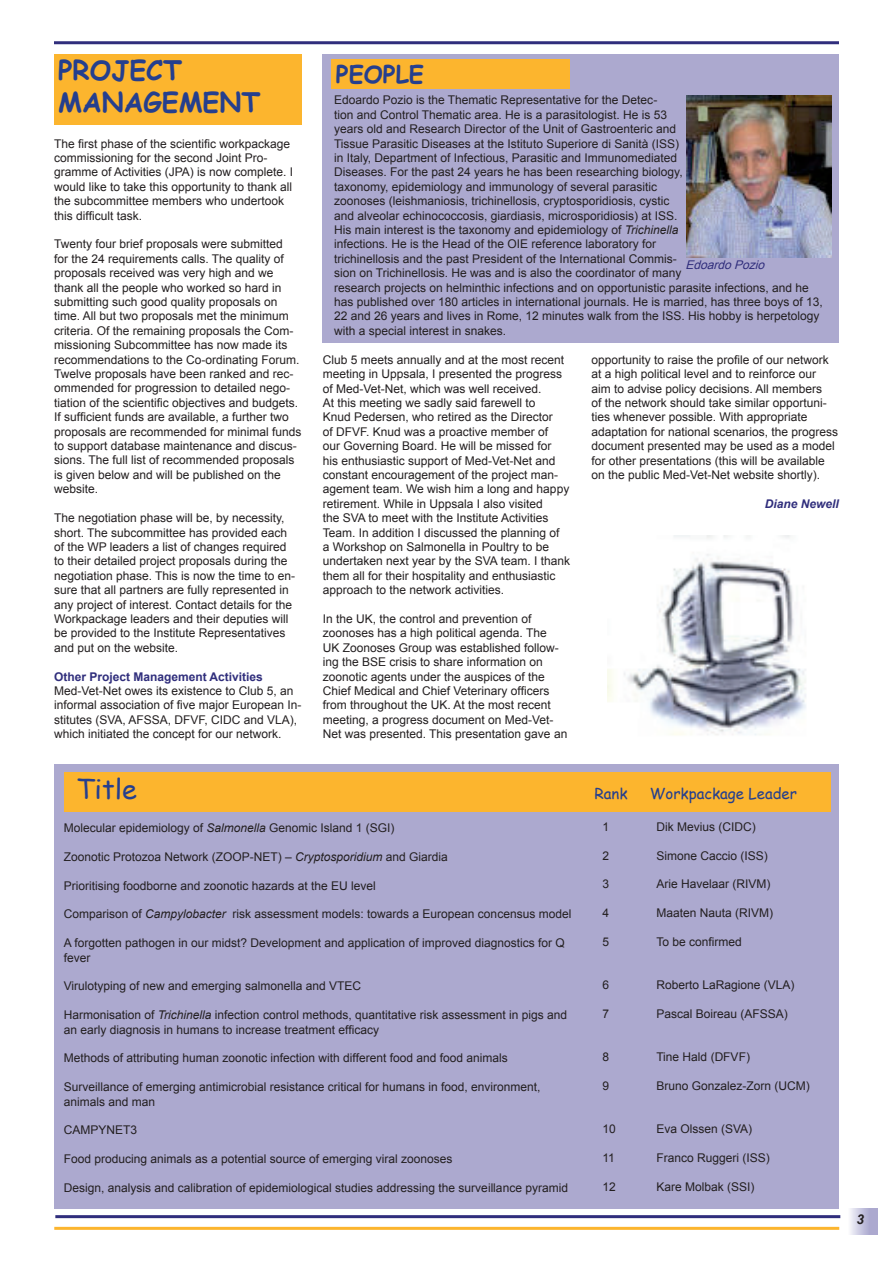
<style>
.page{position:relative;width:893px;height:1263px;background:#fff}
.page>*{position:absolute;margin:0;border:0;box-sizing:border-box;transform-origin:0 0}
.t1{font:700 27px/32.4px "Comic Sans MS";color:#253f8e}
.t2{font:27px "Comic Sans MS";color:#253f8e}
.t3{font:700 24px "Comic Sans MS";color:#253f8e}
.t4{font:15px "Comic Sans MS";color:#253f8e}
.t5{font:12px/14.4px "Arial";color:#231f20}
.t6{font:700 12px "Arial";color:#302e7c}
.t7{font:italic 12px "Arial";color:#302e7c}
.t8{font:italic 700 12px "Arial";color:#302e7c}
.s1{font-style:italic}
</style>
<div class="page">
<hr style="left:55px;top:1215px;width:785px;height:3px;background:#302e7c">
<hr style="left:54px;top:1227px;width:785px;height:3px;background:#fcb52e">
<hr style="left:54px;top:41px;width:785px;height:3px;background:#302e7c">
<svg style="left:850px;top:1209px;width:28px;height:25px"></svg>
<div style="left:323px;top:54px;width:516px;height:289px;background:#aca9cf"></div>
<div style="left:54px;top:54px;width:247px;height:71px;background:#fcb52e"></div>
<div style="left:332px;top:60px;width:238px;height:29px;background:#fcb52e"></div>
<div style="left:54px;top:764px;width:785px;height:445px;background:#aca9cf"></div>
<div style="left:64px;top:773px;width:766px;height:39px;background:#fcb52e"></div>
<img style="left:687px;top:96px;width:144px;height:161px">
<img style="left:607px;top:536px;width:199px;height:199px">
<svg style="left:857px;top:1214px;width:7px;height:10px"></svg>
<h1 class="t1" style="left:58px;top:53px;width:203px">PROJECT<br>MANAGEMENT</h1>
<h2 class="t3" style="left:336px;top:57px;width:89px">PEOPLE</h2>
<p class="t5" style="left:334px;top:93px;width:490px">Edoardo Pozio is the Thematic Representative for the Detec-<br>tion and Control Thematic area. He is a parasitologist. He is 53<br>years old and Research Director of the Unit of Gastroenteric and<br>Tissue Parasitic Diseases at the Istituto Superiore di Sanità (ISS)<br>in Italy, Department of Infectious, Parasitic and Immunomediated<br>Diseases. For the past 24 years he has been researching biology,<br>taxonomy, epidemiology and immunology of several parasitic<br>zoonoses (leishmaniosis, trichinellosis, cryptosporidiosis, cystic<br>and alveolar echinococcosis, giardiasis, microsporidiosis) at ISS.<br>His main interest is the taxonomy and epidemiology of <span class="s1">Trichinella<br></span>infections. He is the Head of the OIE reference laboratory for<br>trichinellosis and the past President of the International Commis-<br>sion on Trichinellosis. He was and is also the coordinator of many<br>research projects on helminthic infections and on opportunistic parasite infections, and he has published over 180 articles in international journals. He is married, has three boys of 13, 22 and 26 years and lives in Rome, 12 minutes walk from the ISS. His hobby is herpetology with a special interest in snakes.</p>
<p class="t5" style="left:54px;top:136px;width:241px">The first phase of the scientific workpackage commissioning for the second Joint Pro&shy;gramme of Activities (JPA) is now complete. I would like to take this opportunity to thank all the subcommittee members who undertook this difficult task.</p>
<p class="t5" style="left:54px;top:237px;width:249px">Twenty four brief proposals were submitted<br>for the 24 requirements calls. The quality of proposals received was very high and we thank all the people who worked so hard in submitting such good quality proposals on time. All but two proposals met the minimum criteria. Of the remaining proposals the Com&shy;missioning Subcommittee has now made its recommendations to the Co-ordinating Forum.<br>Twelve proposals have been ranked and rec&shy;ommended for progression to detailed nego&shy;tiation of the scientific objectives and budgets.<br>If sufficient funds are available, a further two proposals are recommended for minimal funds to support database maintenance and discus&shy;sions. The full list of recommended proposals is given below and will be published on the website.</p>
<p class="t5" style="left:54px;top:511px;width:243px">The negotiation phase will be, by necessity, short. The subcommittee has provided each of the WP leaders a list of changes required to their detailed project proposals during the negotiation phase. This is now the time to en&shy;sure that all partners are fully represented in any project of interest. Contact details for the Workpackage leaders and their deputies will be provided to the Institute Representatives and put on the website.</p>
<p class="t6" style="left:54px;top:668px;width:210px">Other Project Management Activities</p>
<p class="t5" style="left:54px;top:684px;width:249px">Med-Vet-Net owes its existence to Club 5, an informal association of five major European In&shy;stitutes (SVA, AFSSA, DFVF, CIDC and VLA), which initiated the concept for our network.</p>
<p class="t7" style="left:685px;top:257px;width:84px">EdoardoPozio</p>
<p class="t5" style="left:591px;top:352px;width:248px">opportunity to raise the profile of our network at a high political level and to reinforce our aim to advise policy decisions. All members<br>of the network should take similar opportuni&shy;ties whenever possible. With appropriate adaptation for national scenarios, the progress document presented may be used as a model for other presentations (this will be available on the public Med-Vet-Net website shortly).</p>
<p class="t8" style="left:765px;top:496px;width:76px">Diane Newell</p>
<p class="t5" style="left:323px;top:352px;width:249px">Club 5 meets annually and at the most recent meeting in Uppsala, I presented the progress of Med-Vet-Net, which was well received.<br>At this meeting we sadly said farewell to<br>Knud Pedersen, who retired as the Director<br>of DFVF. Knud was a proactive member of<br>our Governing Board. He will be missed for<br>his enthusiastic support of Med-Vet-Net and constant encouragement of the project man&shy;agement team. We wish him a long and happy retirement. While in Uppsala I also visited<br>the SVA to meet with the Institute Activities Team. In addition I discussed the planning of<br>a Workshop on Salmonella in Poultry to be undertaken next year by the SVA team. I thank them all for their hospitality and enthusiastic approach to the network activities.</p>
<p class="t5" style="left:323px;top:612px;width:246px">In the UK, the control and prevention of zoonoses has a high political agenda. The<br>UK Zoonoses Group was established follow&shy;ing the BSE crisis to share information on zoonotic agents under the auspices of the Chief Medical and Chief Veterinary officers from throughout the UK. At the most recent meeting, a progress document on Med-Vet-Net was presented. This presentation gave an</p>
<h1 class="t2" style="left:76px;top:769px;width:62px">Title</h1>
<p class="t4" style="left:594px;top:782px;width:35px">Rank</p>
<p class="t4" style="left:650px;top:782px;width:149px">Workpackage Leader</p>
<p class="t5" style="left:64px;top:821px;width:332px">Molecular epidemiology of <span class="s1">Salmonella</span> Genomic Island 1 (SGI)</p>
<p class="t5" style="left:64px;top:849px;width:386px">Zoonotic Protozoa Network (ZOOP-NET) – <span class="s1">Cryptosporidium</span> and Giardia</p>
<p class="t5" style="left:64px;top:878px;width:314px">Prioritising foodborne and zoonotic hazards at the EU level</p>
<p class="t5" style="left:64px;top:907px;width:509px">Comparison of <span class="s1">Campylobacter</span> risk assessment models: towards a European concensus model</p>
<p class="t5" style="left:64px;top:936px;width:502px">A forgotten pathogen in our midst? Development and application of improved diagnostics for Q fever</p>
<p class="t5" style="left:64px;top:979px;width:299px">Virulotyping of new and emerging salmonella and VTEC</p>
<p class="t5" style="left:64px;top:1008px;width:505px">Harmonisation of <span class="s1">Trichinella</span> infection control methods, quantitative risk assessment in pigs and an early diagnosis in humans to increase treatment efficacy</p>
<p class="t5" style="left:64px;top:1051px;width:446px">Methods of attributing human zoonotic infection with different food and food animals</p>
<p class="t5" style="left:64px;top:1080px;width:478px">Surveillance of emerging antimicrobial resistance critical for humans in food, environment, animals and man</p>
<p class="t5" style="left:64px;top:1123px;width:75px">CAMPYNET3</p>
<p class="t5" style="left:64px;top:1152px;width:390px">Food producing animals as a potential source of emerging viral zoonoses</p>
<p class="t5" style="left:64px;top:1181px;width:506px">Design, analysis and calibration of epidemiological studies addressing the surveillance pyramid</p>
<p class="t5" style="left:602px;top:819px;width:8px">1</p>
<p class="t5" style="left:656px;top:819px;width:101px">Dik Mevius (CIDC)</p>
<p class="t5" style="left:602px;top:848px;width:8px">2</p>
<p class="t5" style="left:656px;top:848px;width:113px">Simone Caccio (ISS)</p>
<p class="t5" style="left:602px;top:877px;width:8px">3</p>
<p class="t5" style="left:656px;top:877px;width:116px">Arie Havelaar (RIVM)</p>
<p class="t5" style="left:602px;top:906px;width:8px">4</p>
<p class="t5" style="left:656px;top:906px;width:118px">Maaten Nauta (RIVM)</p>
<p class="t5" style="left:602px;top:935px;width:8px">5</p>
<p class="t5" style="left:656px;top:935px;width:87px">To be confirmed</p>
<p class="t5" style="left:602px;top:978px;width:8px">6</p>
<p class="t5" style="left:656px;top:978px;width:140px">Roberto LaRagione (VLA)</p>
<p class="t5" style="left:602px;top:1007px;width:8px">7</p>
<p class="t5" style="left:656px;top:1007px;width:133px">Pascal Boireau (AFSSA)</p>
<p class="t5" style="left:602px;top:1050px;width:8px">8</p>
<p class="t5" style="left:656px;top:1050px;width:95px">Tine Hald (DFVF)</p>
<p class="t5" style="left:602px;top:1079px;width:8px">9</p>
<p class="t5" style="left:656px;top:1079px;width:155px">Bruno Gonzalez-Zorn (UCM)</p>
<p class="t5" style="left:602px;top:1122px;width:15px">10</p>
<p class="t5" style="left:656px;top:1122px;width:97px">Eva Olssen (SVA)</p>
<p class="t5" style="left:602px;top:1151px;width:14px">11</p>
<p class="t5" style="left:656px;top:1151px;width:115px">Franco Ruggeri (ISS)</p>
<p class="t5" style="left:602px;top:1179px;width:15px">12</p>
<p class="t5" style="left:656px;top:1179px;width:100px">Kare Molbak (SSI)</p>
</div>
